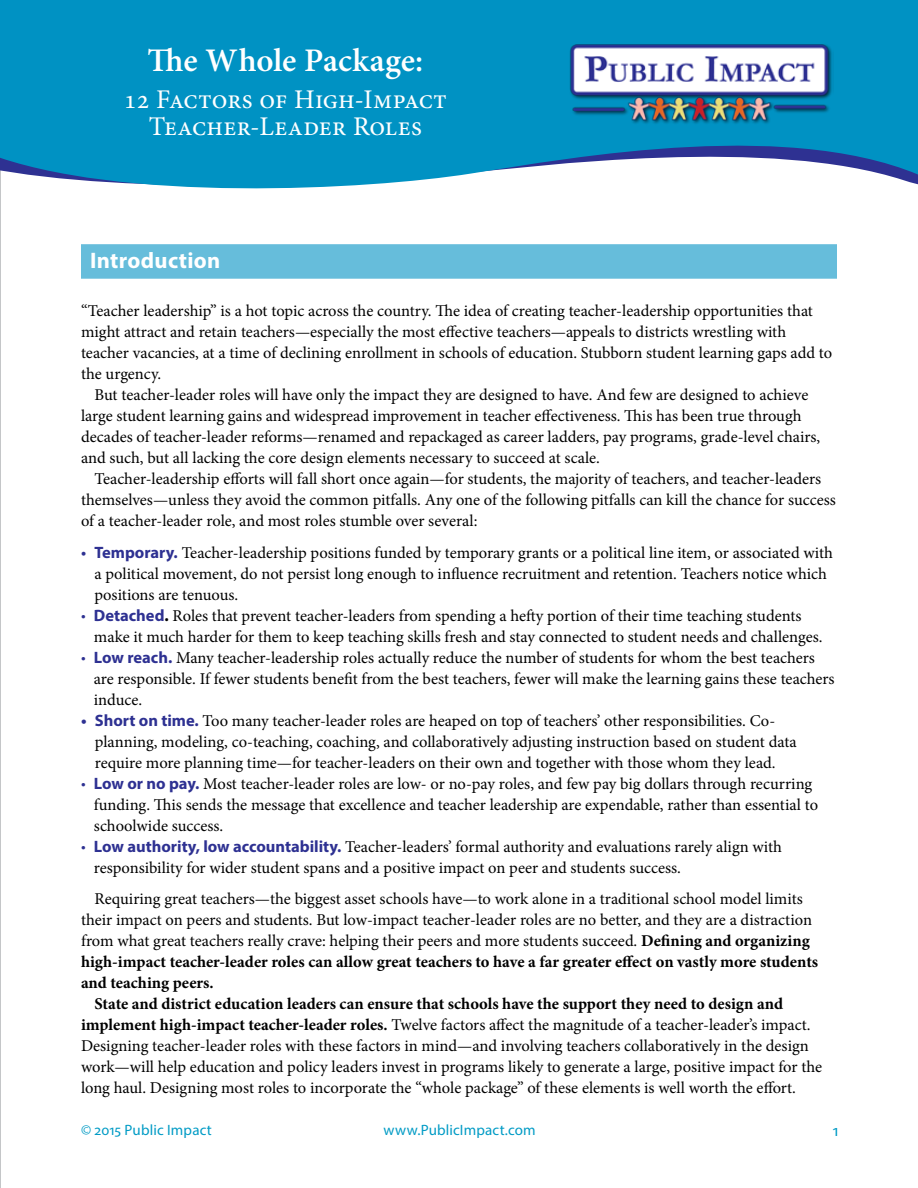
<style>
.page{position:relative;width:918px;height:1188px;background:#fff}
.page>*{position:absolute;margin:0;border:0;box-sizing:border-box;transform-origin:0 0}
.t1{font:600 33px "Minion Pro";letter-spacing:-.005em;color:#fff}
.t2{font:27px/27px "Minion Pro";letter-spacing:.005em;color:#fff;text-align:center}
.t3{font:700 22.5px "Myriad Pro";letter-spacing:.015em;color:#fff}
.t4{font:16.5px/21px "Minion Pro";letter-spacing:-.005em;color:#000}
.t5{font:700 16.5px "Minion Pro";color:#000}
.t6{font:16.5px "Myriad Pro";color:#009bc5}
.t7{font:15px "Myriad Pro";letter-spacing:.01em;color:#009bc5}
.s1{font-family:"Myriad Pro";font-weight:600;color:#2e3192}
.s2{font-family:"Myriad Pro";font-weight:700;color:#2e3192}
.s3{font-family:"Myriad Pro";color:#2e3192}
.s4{font-family:"Myriad Pro";font-weight:700}
.s5{font-weight:700}
</style>
<div class="page">
<hr style="left:0;top:0;width:1px;height:1188px;background:#b1b4b6">
<svg style="left:0;top:0;width:918px;height:245px;fill:#0092c3"></svg>
<div style="left:81px;top:244px;width:756px;height:35px;background:#66bddb"></div>
<img style="left:563px;top:41px;width:270px;height:85px">
<h1 class="t1" style="left:148px;top:37px;width:277px">The Whole Package:</h1>
<h2 class="t2" style="left:124px;top:86px;width:325px">12 Factors of High-Impact<br>Teacher-Leader Roles</h2>
<h3 class="t3" style="left:90px;top:246px;width:132px">Introduction</h3>
<p class="t4" style="left:81px;top:301px;width:753px">“Teacher leadership” is a hot topic across the country. The idea of creating teacher-leadership opportunities that might attract and retain teachers—especially the most effective teachers—appeals to districts wrestling with teacher vacancies, at a time of declining enrollment in schools of education. Stubborn student learning gaps add to the urgency.</p>
<p class="t4" style="left:81px;top:385px;width:741px;text-indent:13px">But teacher-leader roles will have only the impact they are designed to have. And few are designed to achieve large student learning gains and widespread improvement in teacher effectiveness. This has been true through decades of teacher-leader reforms—renamed and repackaged as career ladders, pay programs, grade-level chairs, and such, but all lacking the core design elements necessary to succeed at scale.</p>
<p class="t4" style="left:81px;top:469px;width:756px;text-indent:13px">Teacher-leadership efforts will fall short once again—for students, the majority of teachers, and teacher-leaders themselves—unless they avoid the common pitfalls. Any one of the following pitfalls can kill the chance for success of a teacher-leader role, and most roles stumble over several:</p>
<p class="t4" style="left:94px;top:542px;width:740px;text-indent:-13px"><span class="s1">•</span> <span class="s2">Temporary.</span> Teacher-leadership positions funded by temporary grants or a political line item, or associated with a political movement, do not persist long enough to influence recruitment and retention. Teachers notice which positions are tenuous.</p>
<p class="t4" style="left:94px;top:605px;width:730px;text-indent:-13px"><span class="s3">•</span> <span class="s2">Detached</span><span class="s4">.</span> Roles that prevent teacher-leaders from spending a hefty portion of their time teaching students make it much harder for them to keep teaching skills fresh and stay connected to student needs and challenges.</p>
<p class="t4" style="left:94px;top:647px;width:742px;text-indent:-13px"><span class="s3">•</span> <span class="s2">Low reach.</span> Many teacher-leadership roles actually reduce the number of students for whom the best teachers are responsible. If fewer students benefit from the best teachers, fewer will make the learning gains these teachers induce.</p>
<p class="t4" style="left:95px;top:710px;width:703px;text-indent:-14px"><span class="s2">• Short on time.</span> Too many teacher-leader roles are heaped on top of teachers’ other responsibilities. Co&shy;planning, modeling, co-teaching, coaching, and collaboratively adjusting instruction based on student data require more planning time—for teacher-leaders on their own and together with those whom they lead.</p>
<p class="t4" style="left:94px;top:773px;width:726px;text-indent:-13px"><span class="s3">•</span> <span class="s2">Low or no pay.</span> Most teacher-leader roles are low- or no-pay roles, and few pay big dollars through recurring funding. This sends the message that excellence and teacher leadership are expendable, rather than essential to schoolwide success.</p>
<p class="t4" style="left:94px;top:836px;width:690px;text-indent:-13px"><span class="s3">•</span> <span class="s2">Low authority, low accountability.</span> Teacher-leaders’ formal authority and evaluations rarely align with responsibility for wider student spans and a positive impact on peer and students success.</p>
<p class="t4" style="left:94px;top:889px;width:710px">Requiring great teachers—the biggest asset schools have—to work alone in a traditional school model limits</p>
<p class="t4" style="left:81px;top:910px;width:733px">their impact on peers and students. But low-impact teacher-leader roles are no better, and they are a distraction</p>
<p class="t4" style="left:81px;top:931px;width:730px">from what great teachers really crave: helping their peers and more students succeed. <span class="s5">Defining and organizing</span></p>
<p class="t5" style="left:81px;top:950px;width:739px">high-impact teacher-leader roles can allow great teachers to have a far greater effect on vastly more students</p>
<p class="t5" style="left:81px;top:971px;width:134px">and teaching peers.</p>
<p class="t5" style="left:94px;top:992px;width:690px">State and district education leaders can ensure that schools have the support they need to design and</p>
<p class="t4" style="left:81px;top:1015px;width:731px"><span class="s5">implement high-impact teacher-leader roles.</span> Twelve factors affect the magnitude of a teacher-leader’s impact.</p>
<p class="t4" style="left:81px;top:1036px;width:729px">Designing teacher-leader roles with these factors in mind—and involving teachers collaboratively in the design</p>
<p class="t4" style="left:81px;top:1057px;width:743px">work—will help education and policy leaders invest in programs likely to generate a large, positive impact for the</p>
<p class="t4" style="left:81px;top:1078px;width:717px">long haul. Designing most roles to incorporate the “whole package” of these elements is well worth the effort.</p>
<p class="t7" style="left:81px;top:1120px;width:132px">© 2015 Public Impact</p>
<p class="t6" style="left:833px;top:1120px;width:7px">1</p>
<p class="t7" style="left:383px;top:1120px;width:154px">www.PublicImpact.com</p>
</div>
